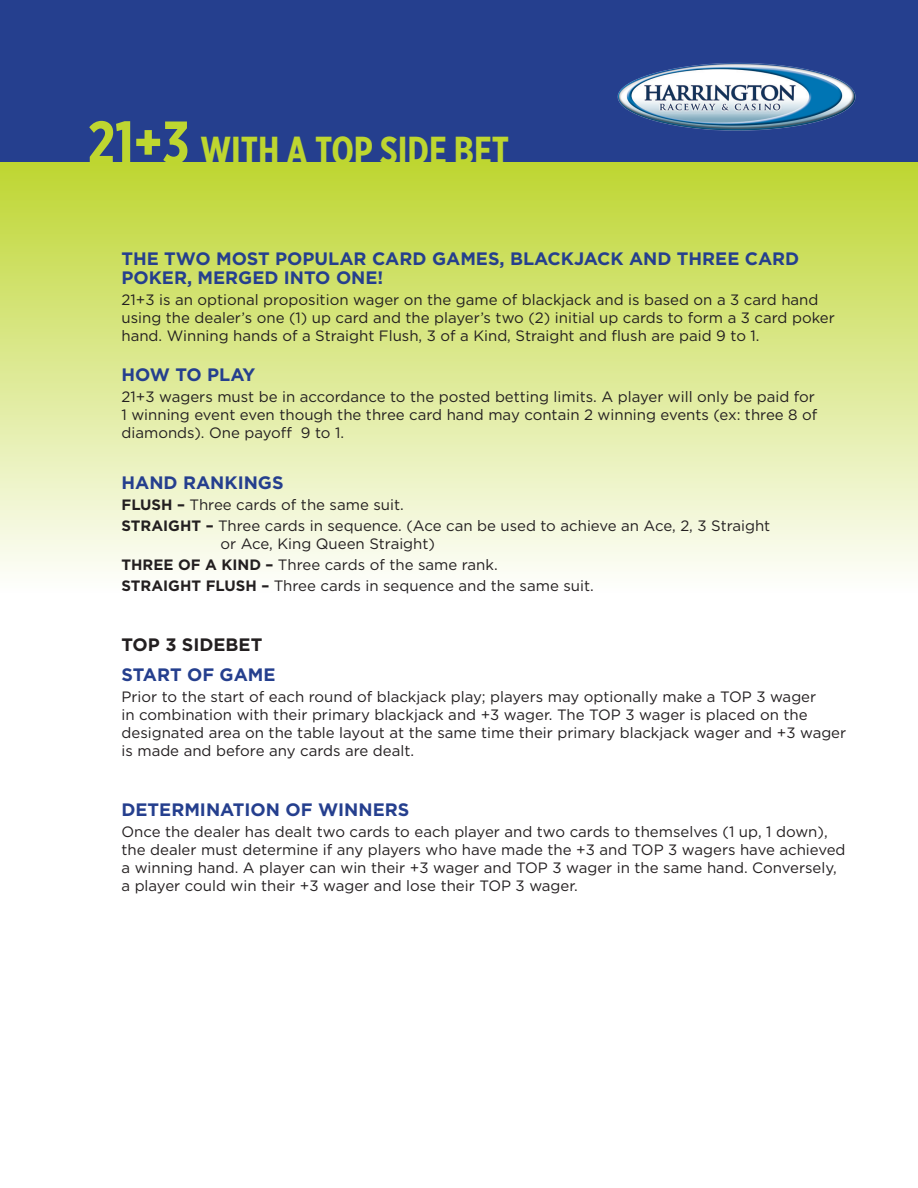
<style>
.page{position:relative;width:918px;height:1188px;background:#fff}
.page>*{position:absolute;margin:0;border:0;box-sizing:border-box;transform-origin:0 0}
.t1{font:700 39px "Gotham X Narrow";color:#bed630}
.t2{font:700 18px/19.5px "Gotham";color:#253f8e}
.t3{font:700 18px "Gotham";color:#231f20}
.t4{font:15px/18px "Gotham";color:#231f20}
.s1{font-size:60px}
.s2{font-weight:700}
</style>
<div class="page">
<div style="left:0;top:0;width:918px;height:162px;background:#253f8e"></div>
<div style="left:0;top:162px;width:918px;height:432px;background:linear-gradient(to bottom,#bed631,#fefefe)"></div>
<img style="left:617px;top:63px;width:239px;height:68px">
<h1 class="t1" style="left:87px;top:126px;width:423px"><span class="s1">21+3</span> WITH A TOP SIDE BET</h1>
<p class="t2" style="left:122px;top:248px;width:679px">THE TWO MOST POPULAR CARD GAMES, BLACKJACK AND THREE CARD<br>POKER, MERGED INTO ONE!</p>
<p class="t4" style="left:122px;top:291px;width:715px">21+3 is an optional proposition wager on the game of blackjack and is based on a 3 card hand using the dealer’s one (1) up card and the player’s two (2) initial up cards to form a 3 card poker hand. Winning hands of a Straight Flush, 3 of a Kind, Straight and flush are paid 9 to 1.</p>
<p class="t2" style="left:122px;top:364px;width:135px">HOW TO PLAY</p>
<p class="t4" style="left:122px;top:387px;width:697px">21+3 wagers must be in accordance to the posted betting limits. A player will only be paid for<br>1 winning event even though the three card hand may contain 2 winning events (ex: three 8 of diamonds). One payoff 9 to 1.</p>
<p class="t2" style="left:122px;top:473px;width:164px">HAND RANKINGS</p>
<p class="t4" style="left:122px;top:494px;width:650px;line-height:21px"><span class="s2">FLUSH –</span> Three cards of the same suit.<br><span class="s2">STRAIGHT –</span> Three cards in sequence. (Ace can be used to achieve an Ace, 2, 3 Straight</p>
<p class="t4" style="left:122px;top:533px;width:474px;line-height:21px;text-indent:99px">or Ace, King Queen Straight)<br><span class="s2">THREE OF A KIND –</span> Three cards of the same rank.<br><span class="s2">STRAIGHT FLUSH –</span> Three cards in sequence and the same suit.</p>
<p class="t3" style="left:122px;top:635px;width:142px">TOP 3 SIDEBET</p>
<p class="t2" style="left:122px;top:665px;width:156px">START OF GAME</p>
<p class="t4" style="left:122px;top:688px;width:726px">Prior to the start of each round of blackjack play; players may optionally make a TOP 3 wager<br>in combination with their primary blackjack and +3 wager. The TOP 3 wager is placed on the designated area on the table layout at the same time their primary blackjack wager and +3 wager is made and before any cards are dealt.</p>
<p class="t2" style="left:122px;top:800px;width:289px">DETERMINATION OF WINNERS</p>
<p class="t4" style="left:122px;top:823px;width:726px">Once the dealer has dealt two cards to each player and two cards to themselves (1 up, 1 down), the dealer must determine if any players who have made the +3 and TOP 3 wagers have achieved a winning hand. A player can win their +3 wager and TOP 3 wager in the same hand. Conversely, a player could win their +3 wager and lose their TOP 3 wager.</p>
</div>
